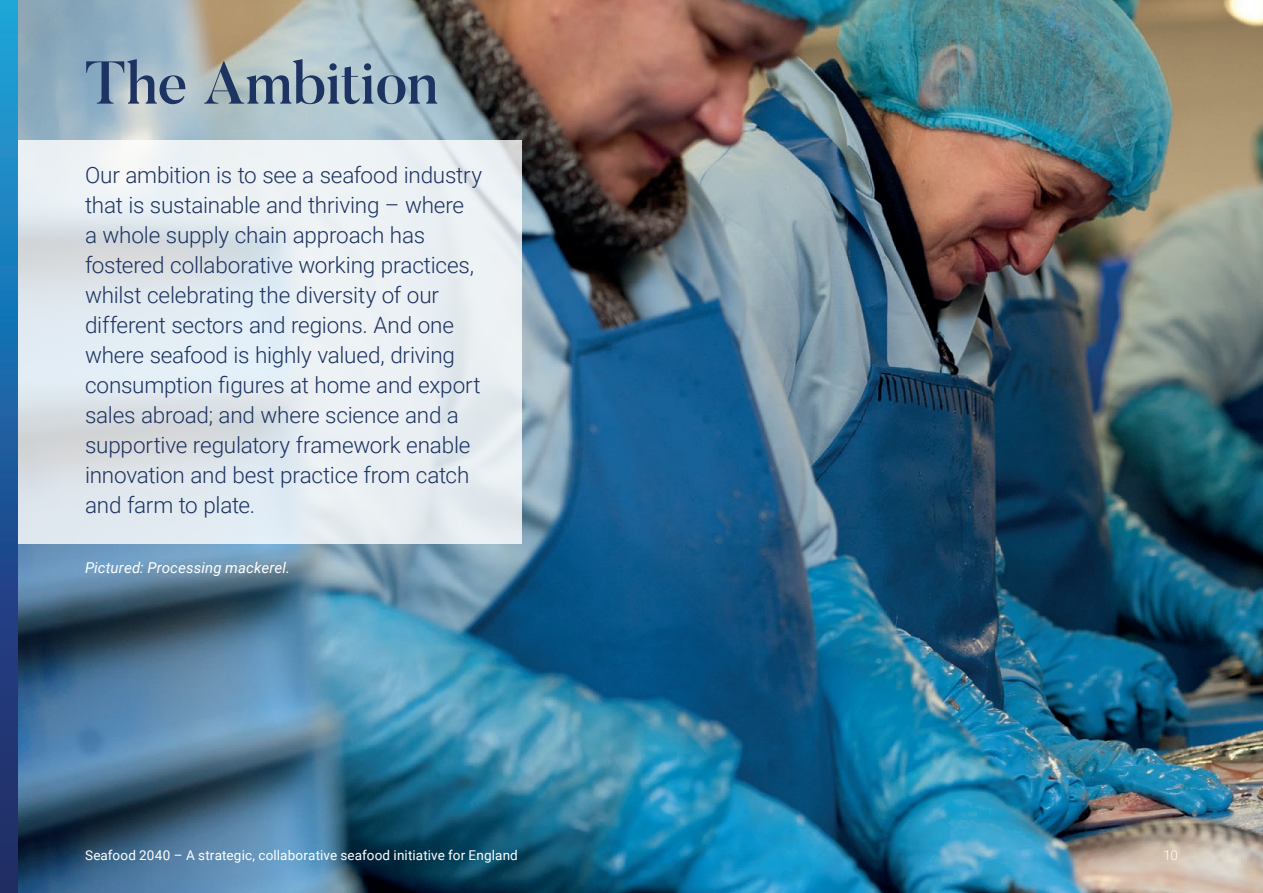
<style>
.page{position:relative;width:1263px;height:893px;background:#fff}
.page>*{position:absolute;margin:0;border:0;box-sizing:border-box;transform-origin:0 0}
.heading_1{font:500 60px "Butler";letter-spacing:-.005em;color:#1d3361}
.Intro_text{font:300 22.5px/30px "Roboto";letter-spacing:-.01em;color:#1d3361}
.t1{font:italic 15px "Roboto";letter-spacing:.005em;color:#fff}
.t2{font:13.5px "Roboto";letter-spacing:.01em;color:#fff}
.t3{font:300 13.5px "Roboto";color:#fff}
</style>
<div class="page">
<img style="left:17px;top:0;width:1246px;height:893px">
<svg style="left:17px;top:140px;width:504px;height:404px;background:#e3eaef"></svg>
<div style="left:0;top:0;width:17px;height:893px;background:linear-gradient(to bottom,#1ca3de,#211e60)"></div>
<p class="heading_1" style="left:85px;top:45px;width:355px">The Ambition</p>
<p class="Intro_text" style="left:85px;top:159px;width:399px">Our ambition is to see a seafood industry that is sustainable and thriving – where<br>a whole supply chain approach has fostered collaborative working practices, whilst celebrating the diversity of our different sectors and regions. And one where seafood is highly valued, driving consumption figures at home and export sales abroad; and where science and a supportive regulatory framework enable innovation and best practice from catch and farm to plate.</p>
<p class="t1" style="left:85px;top:557px;width:207px">Pictured: Processing mackerel.</p>
<p class="t2" style="left:85px;top:846px;width:434px">Seafood 2040 – A strategic, collaborative seafood initiative for England</p>
<p class="t3" style="left:1163px;top:846px;width:16px">10</p>
</div>
